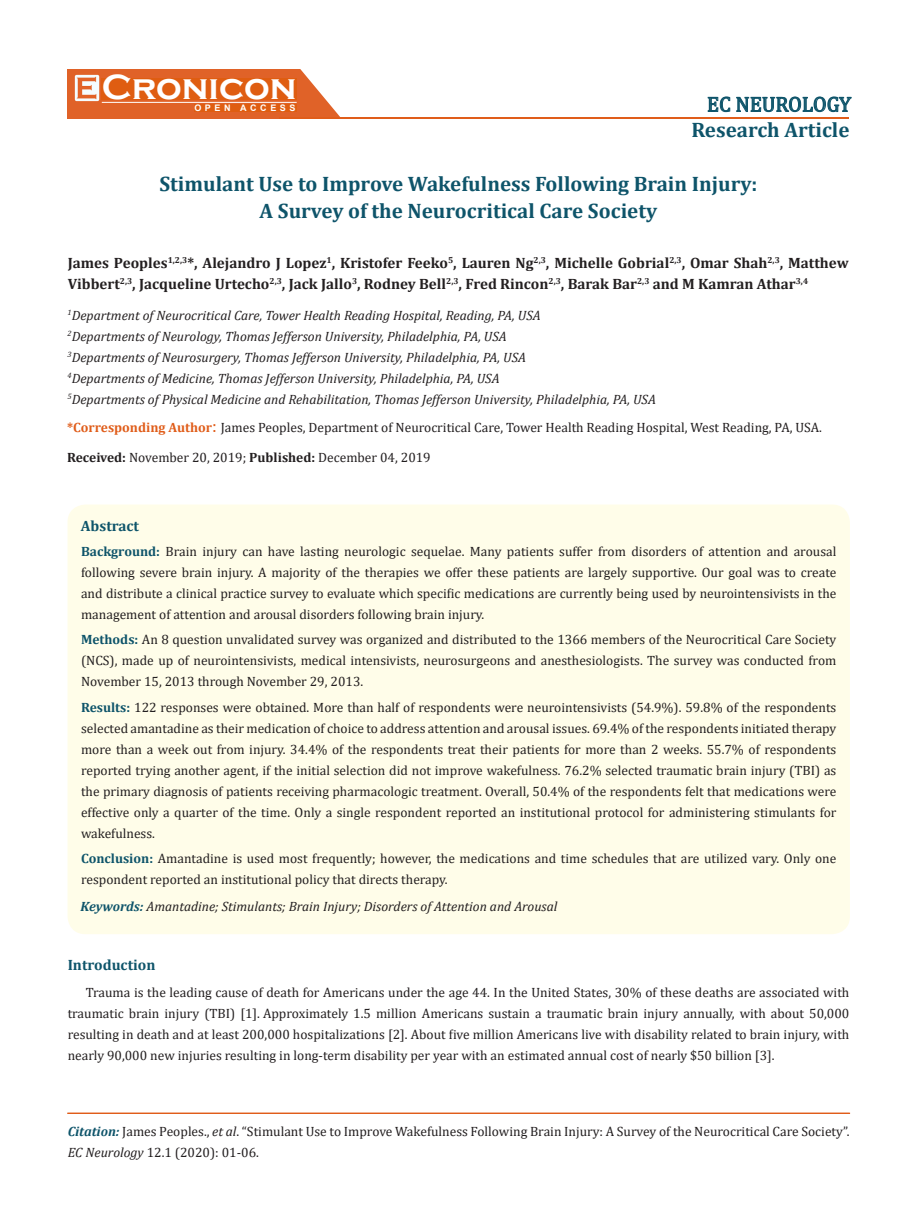
<style>
.page{position:relative;width:917px;height:1224px;background:#fff}
.page>*{position:absolute;margin:0;border:0;box-sizing:border-box;transform-origin:0 0}
.t1{font:700 36px "Copperplate Gothic";color:#fff}
.t2{font:700 21px/27px "Cambria";color:#0e546a;text-align:center}
.t3{font:21px "Cambria";color:#0e546a}
.t4{font:700 15px/21px "Cambria";color:#231f20}
.t5{font:700 15px "Cambria";color:#0e546a}
.t6{font:13.5px/21px "Cambria";color:#231f20;text-align:justify}
.t7{font:italic 13.5px "Cambria";color:#231f20}
.t8{font:700 9px "Arial";letter-spacing:.4em;color:#fff}
.s1{font-weight:700;color:#e05d1a}
.s2{font-size:18px;color:#e05d1a}
.s3{font-weight:700}
.s4{font-weight:700;color:#0e546a}
.s5{font-weight:700;font-style:italic;color:#0e546a}
.s6{font-style:italic}
</style>
<div class="page">
<div style="left:67px;top:70px;width:290px;height:49px;background:#e06228"></div>
<svg style="left:300px;top:69px;width:90px;height:49px"></svg>
<img style="left:75px;top:75px;width:24px;height:26px">
<div style="left:102px;top:79px;width:195px;height:21px;background:#df5d11"></div>
<div style="left:194px;top:105px;width:103px;height:7px;background:#df5d11"></div>
<svg style="left:707px;top:97px;width:23px;height:15px"></svg>
<svg style="left:736px;top:97px;width:115px;height:15px"></svg>
<hr style="left:102px;top:102px;width:194px;height:1px;background:#fff">
<hr style="left:279px;top:118px;width:569px;height:1px;background:#e05d1a">
<div style="left:67px;top:1113px;width:782px;height:1px;border:1px solid #e05d1a"></div>
<div style="left:67px;top:505px;width:782px;height:429px;background:#fffde9;border-radius:18px"></div>
<p class="t1" style="left:102px;top:68px;width:196px">Cronicon</p>
<p class="t8" style="left:194px;top:102px;width:103px">OPEN ACCESS</p>
<p class="t3" style="left:707px;top:92px;width:146px">EC NEUROLOGY</p>
<p class="t2" style="left:691px;top:116px;width:160px">Research Article</p>
<p class="t2" style="left:159px;top:169px;width:599px">Stimulant Use to Improve Wakefulness Following Brain Injury:<br>A Survey of the Neurocritical Care Society</p>
<p class="t4" style="left:68px;top:252px;width:782px">James Peoples<sup>1,2,3</sup>*, Alejandro J Lopez<sup>1</sup>, Kristofer Feeko<sup>5</sup>, Lauren Ng<sup>2,3</sup>, Michelle Gobrial<sup>2,3</sup>, Omar Shah<sup>2,3</sup>, Matthew<br>Vibbert<sup>2,3</sup>, Jacqueline Urtecho<sup>2,3</sup>, Jack Jallo<sup>3</sup>, Rodney Bell<sup>2,3</sup>, Fred Rincon<sup>2,3</sup>, Barak Bar<sup>2,3</sup> and M Kamran Athar<sup>3,4</sup></p>
<p class="t7" style="left:67px;top:306px;width:475px"><sup>1</sup>Department of Neurocritical Care, Tower Health Reading Hospital, Reading, PA, USA</p>
<p class="t7" style="left:67px;top:327px;width:441px"><sup>2</sup>Departments of Neurology, Thomas Jefferson University, Philadelphia, PA, USA</p>
<p class="t7" style="left:67px;top:348px;width:460px"><sup>3</sup>Departments of Neurosurgery, Thomas Jefferson University, Philadelphia, PA, USA</p>
<p class="t7" style="left:67px;top:369px;width:433px"><sup>4</sup>Departments of Medicine, Thomas Jefferson University, Philadelphia, PA, USA</p>
<p class="t7" style="left:67px;top:390px;width:590px"><sup>5</sup>Departments of Physical Medicine and Rehabilitation, Thomas Jefferson University, Philadelphia, PA, USA</p>
<p class="t6" style="left:67px;top:417px;width:756px"><span class="s1">*Corresponding Author</span><span class="s2">:</span> James Peoples, Department of Neurocritical Care, Tower Health Reading Hospital, West Reading, PA, USA.</p>
<p class="t6" style="left:67px;top:447px;width:365px"><span class="s3">Received:</span> November 20, 2019; <span class="s3">Published:</span> December 04, 2019</p>
<p class="t5" style="left:81px;top:516px;width:60px">Abstract</p>
<p class="t6" style="left:81px;top:541px;width:757px"><span class="s4">Background:</span> Brain injury can have lasting neurologic sequelae. Many patients suffer from disorders of attention and arousal following severe brain injury. A majority of the therapies we offer these patients are largely supportive. Our goal was to create and distribute a clinical practice survey to evaluate which specific medications are currently being used by neurointensivists in the management of attention and arousal disorders following brain injury.</p>
<p class="t6" style="left:81px;top:629px;width:756px"><span class="s4">Methods:</span> An 8 question unvalidated survey was organized and distributed to the 1366 members of the Neurocritical Care Society (NCS), made up of neurointensivists, medical intensivists, neurosurgeons and anesthesiologists. The survey was conducted from November 15, 2013 through November 29, 2013.</p>
<p class="t6" style="left:81px;top:697px;width:756px"><span class="s4">Results:</span> 122 responses were obtained. More than half of respondents were neurointensivists (54.9%). 59.8% of the respondents selected amantadine as their medication of choice to address attention and arousal issues. 69.4% of the respondents initiated therapy more than a week out from injury. 34.4% of the respondents treat their patients for more than 2 weeks. 55.7% of respondents reported trying another agent, if the initial selection did not improve wakefulness. 76.2% selected traumatic brain injury (TBI) as the primary diagnosis of patients receiving pharmacologic treatment. Overall, 50.4% of the respondents felt that medications were effective only a quarter of the time. Only a single respondent reported an institutional protocol for administering stimulants for wakefulness.</p>
<p class="t6" style="left:81px;top:848px;width:756px"><span class="s4">Conclusion:</span> Amantadine is used most frequently; however, the medications and time schedules that are utilized vary. Only one respondent reported an institutional policy that directs therapy.</p>
<p class="t7" style="left:80px;top:897px;width:478px"><span class="s4">Keywords:</span> Amantadine; Stimulants; Brain Injury; Disorders of Attention and Arousal</p>
<p class="t5" style="left:68px;top:954px;width:89px">Introduction</p>
<p class="t6" style="left:68px;top:982px;width:783px;text-indent:18px">Trauma is the leading cause of death for Americans under the age 44. In the United States, 30% of these deaths are associated with traumatic brain injury (TBI) [1]. Approximately 1.5 million Americans sustain a traumatic brain injury annually, with about 50,000 resulting in death and at least 200,000 hospitalizations [2]. About five million Americans live with disability related to brain injury, with nearly 90,000 new injuries resulting in long-term disability per year with an estimated annual cost of nearly $50 billion [3].</p>
<p class="t6" style="left:68px;top:1121px;width:783px"><span class="s5">Citation:</span> James Peoples., <span class="s6">et al</span>. “Stimulant Use to Improve Wakefulness Following Brain Injury: A Survey of the Neurocritical Care Society”.<br><span class="s6">EC Neurology</span> 12.1 (2020): 01-06.</p>
</div>
